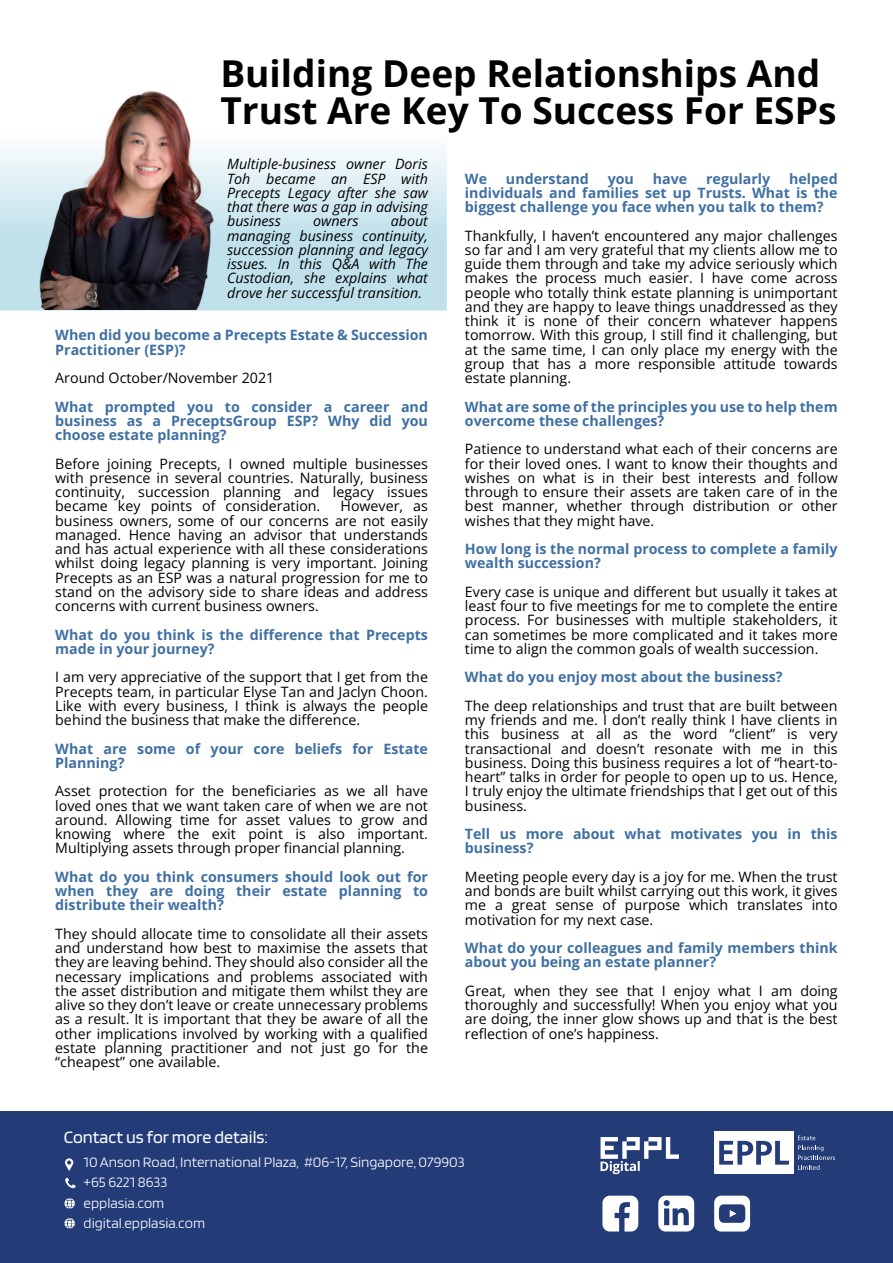
<style>
.page{position:relative;width:893px;height:1263px;background:#fff}
.page>*{position:absolute;margin:0;border:0;box-sizing:border-box;transform-origin:0 0}
.t1{font:700 37.05px/37px "Open Sans";color:#000}
.t2{font:18.15px "Blinker";color:#fff}
.t3{font:200 15px/20.1px "Blinker";color:#fff}
.t4{font:14.25px/14.2px "Open Sans";color:#000;text-align:justify}
.t5{font:700 14.25px/14.2px "Open Sans";color:#3f70a2}
.t6{font:italic 14.25px/14.2px "Open Sans";color:#000;text-align:justify}
</style>
<div class="page">
<div style="left:0;top:1111px;width:893px;height:152px;background:#233c78"></div>
<svg style="left:65px;top:1178px;width:11px;height:10px"></svg>
<svg style="left:65px;top:1158px;width:8px;height:13px"></svg>
<svg style="left:64px;top:1198px;width:11px;height:10px"></svg>
<svg style="left:64px;top:1218px;width:11px;height:10px"></svg>
<svg style="left:798px;top:1135px;width:37px;height:35px"></svg>
<div style="left:714px;top:1131px;width:80px;height:43px;background:#fff"></div>
<svg style="left:719px;top:1141px;width:70px;height:23px"></svg>
<svg style="left:600px;top:1137px;width:79px;height:37px"></svg>
<svg style="left:714px;top:1196px;width:36px;height:35px"></svg>
<svg style="left:658px;top:1196px;width:36px;height:35px"></svg>
<svg style="left:602px;top:1196px;width:36px;height:35px"></svg>
<img style="left:19px;top:91px;width:244px;height:219px">
<h1 class="t1" style="left:220px;top:54px;width:618px">Building Deep Relationships And<br>Trust Are Key To Success For ESPs</h1>
<p class="t6" style="left:227px;top:157px;width:202px">Multiple-business owner Doris Toh became an ESP with Precepts Legacy after she saw that there was a gap in advising business</p>
<p class="t5" style="left:465px;top:171px;width:24px">We</p>
<p class="t5" style="left:506px;top:171px;width:84px">understand</p>
<p class="t5" style="left:608px;top:171px;width:28px">you</p>
<p class="t5" style="left:653px;top:171px;width:36px">have</p>
<p class="t5" style="left:706px;top:171px;width:66px">regularly</p>
<p class="t5" style="left:465px;top:171px;width:374px;text-align:justify;text-indent:324px">helped individuals and families set up Trusts. What is the biggest challenge you face when you talk to them?</p>
<p class="t4" style="left:465px;top:228px;width:374px">Thankfully, I haven’t encountered any major challenges so far and I am very grateful that my clients allow me to guide them through and take my advice seriously which makes the process much easier. I have come across people who totally think estate planning is unimportant and they are happy to leave things unaddressed as they think it is none of their concern whatever happens tomorrow. With this group, I still find it challenging, but at the same time, I can only place my energy with the group that has a more responsible attitude towards estate planning.</p>
<p class="t5" style="left:465px;top:399px;width:374px">What are some of the principles you use to help them overcome these challenges?</p>
<p class="t4" style="left:465px;top:442px;width:374px">Patience to understand what each of their concerns are for their loved ones. I want to know their thoughts and wishes on what is in their best interests and follow through to ensure their assets are taken care of in the best manner, whether through distribution or other wishes that they might have.</p>
<p class="t5" style="left:465px;top:541px;width:374px">How long is the normal process to complete a family wealth succession?</p>
<p class="t4" style="left:465px;top:584px;width:374px">Every case is unique and different but usually it takes at least four to five meetings for me to complete the entire process. For businesses with multiple stakeholders, it can sometimes be more complicated and it takes more time to align the common goals of wealth succession.</p>
<p class="t5" style="left:465px;top:670px;width:319px">What do you enjoy most about the business?</p>
<p class="t4" style="left:465px;top:698px;width:374px">The deep relationships and trust that are built between my friends and me. I don’t really think I have clients in this business at all as the word “client” is very transactional and doesn’t resonate with me in this business. Doing this business requires a lot of “heart-to&shy;heart” talks in order for people to open up to us. Hence, I truly enjoy the ultimate friendships that I get out of this business.</p>
<p class="t5" style="left:465px;top:826px;width:374px">Tell us more about what motivates you in this business?</p>
<p class="t4" style="left:465px;top:869px;width:374px">Meeting people every day is a joy for me. When the trust and bonds are built whilst carrying out this work, it gives me a great sense of purpose which translates into motivation for my next case.</p>
<p class="t5" style="left:465px;top:940px;width:374px">What do your colleagues and family members think about you being an estate planner?</p>
<p class="t4" style="left:465px;top:983px;width:374px">Great, when they see that I enjoy what I am doing thoroughly and successfully! When you enjoy what you are doing, the inner glow shows up and that is the best reflection of one’s happiness.</p>
<p class="t6" style="left:227px;top:214px;width:202px;text-indent:164px">about managing business continuity, succession planning and legacy issues. In this Q&amp;A with The Custodian, she explains what drove her successful transition.</p>
<p class="t5" style="left:55px;top:328px;width:374px">When did you become a Precepts Estate &amp; Succession<br>Practitioner (ESP)?</p>
<p class="t4" style="left:55px;top:370px;width:221px">Around October/November 2021</p>
<p class="t5" style="left:55px;top:399px;width:374px;text-align:justify">What prompted you to consider a career and business as a PreceptsGroup ESP? Why did you choose estate planning?</p>
<p class="t4" style="left:55px;top:456px;width:374px">Before joining Precepts, I owned multiple businesses with presence in several countries. Naturally, business continuity, succession planning and legacy issues became key points of consideration.</p>
<p class="t6" style="left:313px;top:214px;width:47px">owners</p>
<p class="t4" style="left:55px;top:499px;width:374px;text-indent:285px">However, as business owners, some of our concerns are not easily managed. Hence having an advisor that understands and has actual experience with all these considerations whilst doing legacy planning is very important. Joining Precepts as an ESP was a natural progression for me to stand on the advisory side to share ideas and address concerns with current business owners.</p>
<p class="t5" style="left:55px;top:627px;width:374px">What do you think is the difference that Precepts made in your journey?</p>
<p class="t4" style="left:55px;top:670px;width:374px">I am very appreciative of the support that I get from the Precepts team, in particular Elyse Tan and Jaclyn Choon.<br>Like with every business, I think is always the people behind the business that make the difference.</p>
<p class="t5" style="left:55px;top:741px;width:374px">What are some of your core beliefs for Estate<br>Planning?</p>
<p class="t4" style="left:55px;top:784px;width:374px">Asset protection for the beneficiaries as we all have loved ones that we want taken care of when we are not around. Allowing time for asset values to grow and knowing where the exit point is also important.<br>Multiplying assets through proper financial planning.</p>
<p class="t5" style="left:55px;top:869px;width:374px;text-align:justify">What do you think consumers should look out for when they are doing their estate planning to distribute their wealth?</p>
<p class="t4" style="left:55px;top:926px;width:374px">They should allocate time to consolidate all their assets and understand how best to maximise the assets that they are leaving behind. They should also consider all the necessary implications and problems associated with the asset distribution and mitigate them whilst they are alive so they don’t leave or create unnecessary problems as a result. It is important that they be aware of all the other implications involved by working with a qualified estate planning practitioner and not just go for the “cheapest” one available.</p>
<p class="t2" style="left:64px;top:1126px;width:206px">Contact us for more details:</p>
<p class="t3" style="left:84px;top:1152px;width:383px">10 Anson Road, International Plaza, #06-17, Singapore, 079903 +65 6221 8633<br>epplasia.com<br>digital.epplasia.com</p>
</div>
